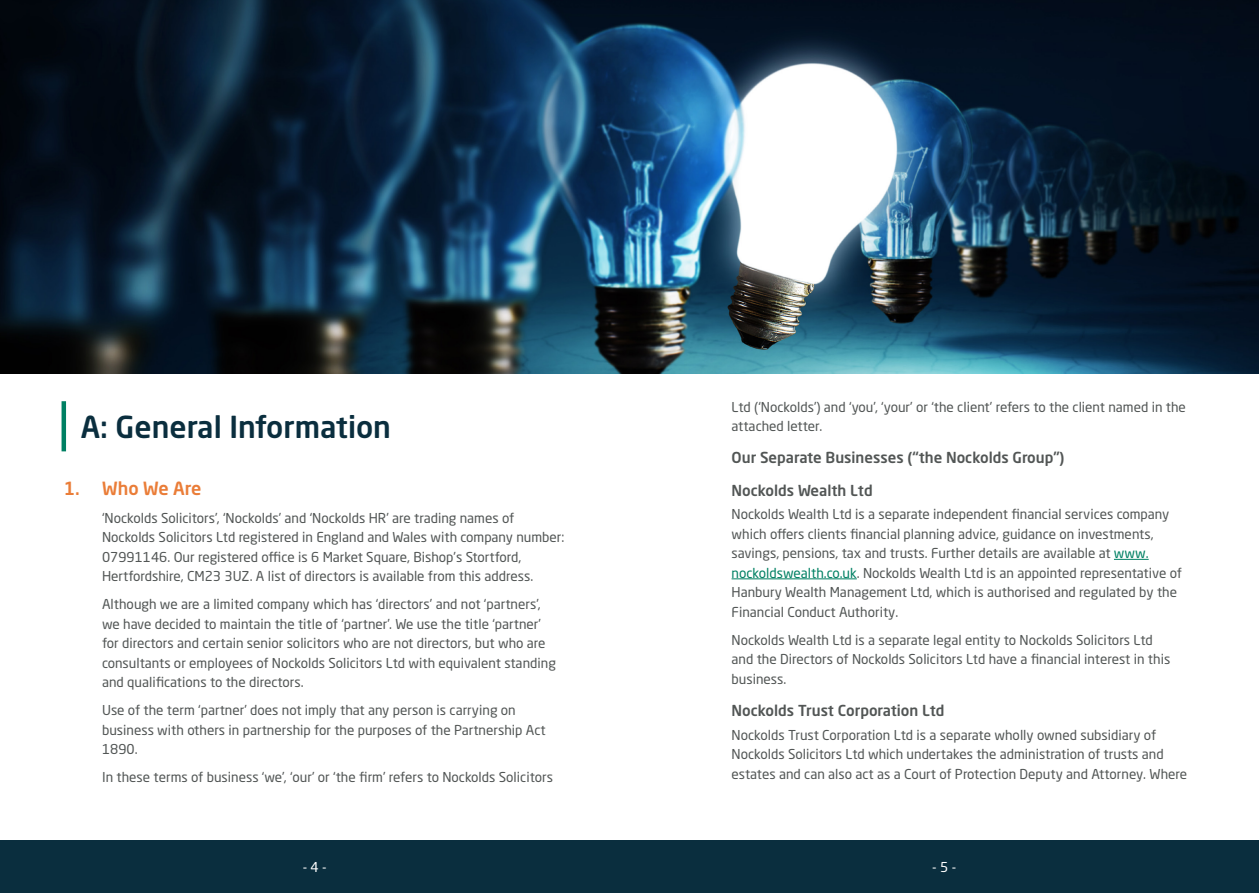
<style>
.page{position:relative;width:1259px;height:893px;background:#fff}
.page>*{position:absolute;margin:0;border:0;box-sizing:border-box;transform-origin:0 0}
.t1{font:500 30px "Neo Sans Std";color:#0a2e3e}
.t2{font:500 18px "Neo Sans Std";color:#ea7d38}
.t3{font:500 15px "Neo Sans Std";color:#525655}
.t4{font:13.5px/19.5px "Neo Sans Std";color:#525655}
.t5{font:13.5px "Neo Sans Std";color:#fff}
.s1{color:#008063}
</style>
<div class="page">
<div style="left:0;top:840px;width:1259px;height:53px;background:#0a2e3e"></div>
<img style="left:0;top:0;width:1259px;height:373px">
<hr style="left:62px;top:401px;width:4px;height:50px;background:#008063">
<hr style="left:1114px;top:559px;width:34px;height:1px;background:#008063">
<hr style="left:731px;top:578px;width:126px;height:1px;background:#008063">
<p class="t1" style="left:81px;top:408px;width:312px">A: General Information</p>
<p class="t2" style="left:64px;top:477px;width:139px">1. Who We Are</p>
<p class="t4" style="left:102px;top:508px;width:464px">‘Nockolds Solicitors’, ‘Nockolds’ and ‘Nockolds HR’ are trading names of Nockolds Solicitors Ltd registered in England and Wales with company number:<br>07991146. Our registered office is 6 Market Square, Bishop’s Stortford, Hertfordshire, CM23 3UZ. A list of directors is available from this address.</p>
<p class="t4" style="left:102px;top:594px;width:455px">Although we are a limited company which has ‘directors’ and not ‘partners’, we have decided to maintain the title of ‘partner’. We use the title ‘partner’ for directors and certain senior solicitors who are not directors, but who are consultants or employees of Nockolds Solicitors Ltd with equivalent standing and qualifications to the directors.</p>
<p class="t4" style="left:102px;top:700px;width:445px">Use of the term ‘partner’ does not imply that any person is carrying on business with others in partnership for the purposes of the Partnership Act<br>1890.</p>
<p class="t4" style="left:102px;top:767px;width:452px">In these terms of business ‘we’, ‘our’ or ‘the firm’ refers to Nockolds Solicitors</p>
<p class="t4" style="left:731px;top:397px;width:456px">Ltd (‘Nockolds’) and ‘you’, ‘your’ or ‘the client’ refers to the client named in the attached letter.</p>
<p class="t3" style="left:731px;top:448px;width:334px">Our Separate Businesses (“the Nockolds Group”)</p>
<p class="t3" style="left:731px;top:481px;width:143px">Nockolds Wealth Ltd</p>
<p class="t4" style="left:731px;top:504px;width:452px">Nockolds Wealth Ltd is a separate independent financial services company which offers clients financial planning advice, guidance on investments, savings, pensions, tax and trusts. Further details are available at <span class="s1">www. nockoldswealth.co.uk</span>. Nockolds Wealth Ltd is an appointed representative of Hanbury Wealth Management Ltd, which is authorised and regulated by the Financial Conduct Authority.</p>
<p class="t4" style="left:731px;top:630px;width:440px">Nockolds Wealth Ltd is a separate legal entity to Nockolds Solicitors Ltd and the Directors of Nockolds Solicitors Ltd have a financial interest in this business.</p>
<p class="t3" style="left:731px;top:701px;width:214px">Nockolds Trust Corporation Ltd</p>
<p class="t4" style="left:731px;top:725px;width:457px">Nockolds Trust Corporation Ltd is a separate wholly owned subsidiary of<br>Nockolds Solicitors Ltd which undertakes the administration of trusts and estates and can also act as a Court of Protection Deputy and Attorney. Where</p>
<p class="t5" style="left:303px;top:858px;width:25px">- 4 -</p>
<p class="t5" style="left:932px;top:858px;width:25px">- 5 -</p>
</div>
